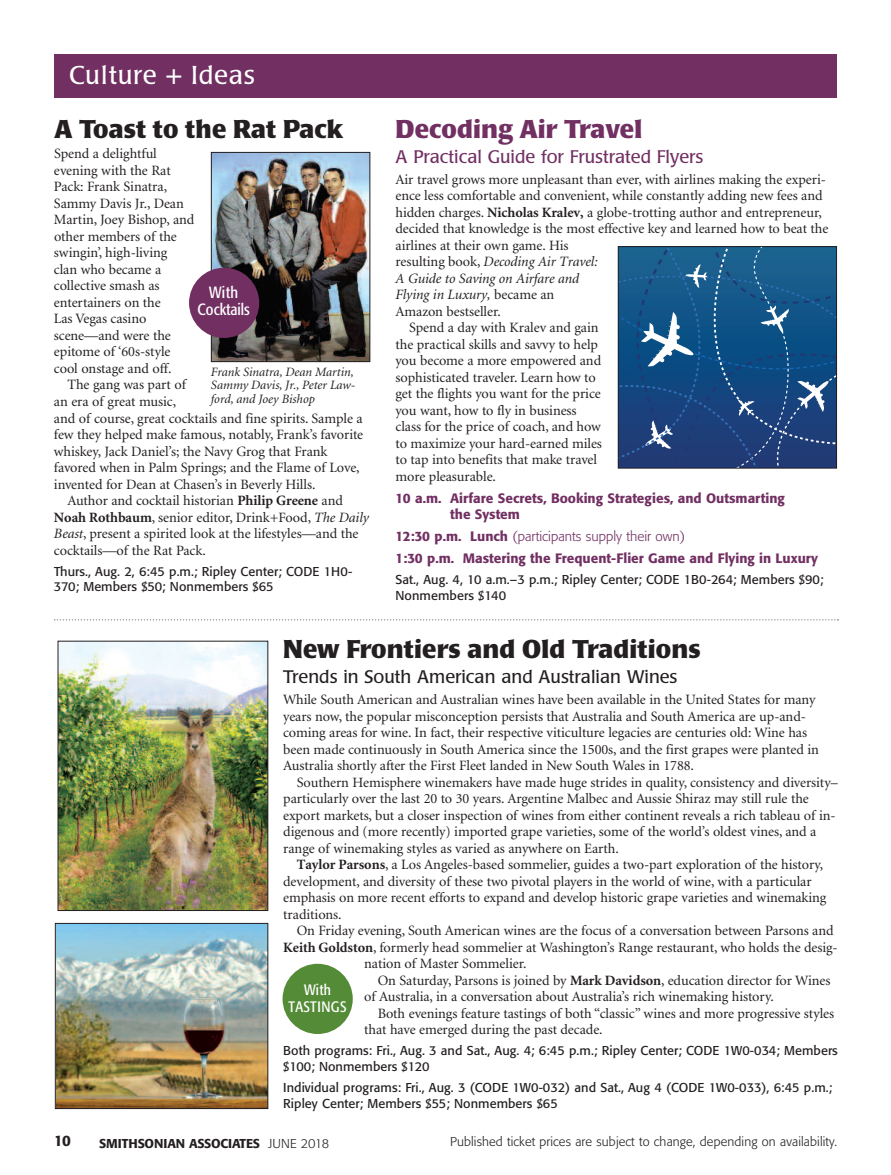
<style>
.page{position:relative;width:891px;height:1175px;background:#fff}
.page>*{position:absolute;margin:0;border:0;box-sizing:border-box;transform-origin:0 0}
.t1{font:700 25.5px "Poppl Laudatio";letter-spacing:.005em;color:#231f20}
.t2{font:700 25.5px "Poppl Laudatio";letter-spacing:.005em;color:#712f62}
.t3{font:25.5px "Poppl Laudatio";letter-spacing:.025em;color:#fff}
.t4{font:18px "Poppl Laudatio";color:#231f20}
.t5{font:18px "Poppl Laudatio";color:#712f62}
.t6{font:condensed 16.2px/16.5px "Formata";color:#fff;text-align:center}
.t7{font:condensed 15px/16.4px "Formata";letter-spacing:.02em;color:#fff;text-align:center}
.t8{font:500 15px "Formata";color:#231f20}
.t9{font:14.25px/16.5px "Minion";letter-spacing:-.005em;color:#231f20}
.t10{font:italic 14.25px "Minion";letter-spacing:-.005em;color:#231f20}
.t11{font:500 13.5px/16.5px "Formata";color:#712f62}
.t12{font:12.75px/15.8px "Formata";letter-spacing:.005em;color:#231f20}
.t13{font:italic 12.75px/13.5px "Minion";color:#231f20}
.t14{font:300 12.75px "Formata";letter-spacing:.01em;color:#231f20}
.t15{font:500 12.75px "Formata";letter-spacing:-.005em;color:#231f20}
.s1{font-weight:700}
.s2{font-style:italic}
.s3{font-style:normal}
.s4{font-weight:300}
</style>
<div class="page">
<div style="left:54px;top:54px;width:783px;height:43px;background:#712f62"></div>
<img style="left:213px;top:154px;width:155px;height:206px">
<div style="left:211px;top:152px;width:159px;height:210px;border:1px solid #231f20"></div>
<img style="left:60px;top:643px;width:206px;height:266px">
<div style="left:58px;top:641px;width:210px;height:270px;border:1px solid #231f20"></div>
<img style="left:57px;top:925px;width:209px;height:181px">
<div style="left:55px;top:923px;width:213px;height:185px;border:1px solid #231f20"></div>
<div style="left:283px;top:963px;width:70px;height:71px;background:#548b37;border-radius:50%"></div>
<svg style="left:54px;top:619px;width:785px;height:1px"></svg>
<svg style="left:620px;top:248px;width:215px;height:218px;background:#1f5488"></svg>
<div style="left:618px;top:246px;width:219px;height:222px;border:1px solid #231f20"></div>
<div style="left:189px;top:268px;width:70px;height:70px;background:#712f62;border-radius:50%"></div>
<h1 class="t3" style="left:69px;top:65px;width:187px">Culture + Ideas</h1>
<h1 class="t1" style="left:54px;top:119px;width:291px">A Toast to the Rat Pack</h1>
<p class="t9" style="left:54px;top:147px;width:142px">Spend a delightful evening with the Rat<br>Pack: Frank Sinatra,<br>Sammy Davis Jr., Dean<br>Martin, Joey Bishop, and other members of the swingin’, high-living<br>clan who became a collective smash as entertainers on the<br>Las Vegas casino scene—and were the epitome of ‘60s-style cool onstage and off.</p>
<p class="t9" style="left:54px;top:378px;width:311px;text-indent:14px">The gang was part of<br>an era of great music,<br>and of course, great cocktails and fine spirits. Sample a few they helped make famous, notably, Frank’s favorite whiskey, Jack Daniel’s; the Navy Grog that Frank favored when in Palm Springs; and the Flame of Love, invented for Dean at Chasen’s in Beverly Hills.</p>
<p class="t9" style="left:54px;top:493px;width:316px;text-indent:14px">Author and cocktail historian <span class="s1">Philip Greene</span> and <span class="s1">Noah Rothbaum</span>, senior editor, Drink+Food, <span class="s2">The Daily Beast</span>, present a spirited look at the lifestyles—and the cocktails—of the Rat Pack.</p>
<p class="t12" style="left:54px;top:564px;width:300px">Thurs., Aug. 2, 6:45 p.m.; Ripley Center; CODE 1H0-<br>370; Members $50; Nonmembers $65</p>
<p class="t6" style="left:198px;top:285px;width:54px">With<br>Cocktails</p>
<p class="t13" style="left:211px;top:366px;width:146px">Frank Sinatra, Dean Martin,<br>Sammy Davis, Jr., Peter Law&shy;ford, and Joey Bishop</p>
<h1 class="t2" style="left:396px;top:119px;width:248px">Decoding Air Travel</h1>
<p class="t5" style="left:396px;top:150px;width:309px">A Practical Guide for Frustrated Flyers</p>
<p class="t9" style="left:396px;top:172px;width:432px">Air travel grows more unpleasant than ever, with airlines making the experi-</p>
<p class="t9" style="left:396px;top:189px;width:429px">ence less comfortable and convenient, while constantly adding new fees and</p>
<p class="t9" style="left:396px;top:205px;width:428px">hidden charges. <span class="s1">Nicholas Kralev,</span> a globe-trotting author and entrepreneur,</p>
<p class="t9" style="left:396px;top:222px;width:434px">decided that knowledge is the most effective key and learned how to beat the</p>
<p class="t9" style="left:396px;top:238px;width:174px">airlines at their own game. His</p>
<p class="t10" style="left:396px;top:256px;width:204px"><span class="s3">resulting book,</span> Decoding Air Travel:</p>
<p class="t10" style="left:396px;top:273px;width:185px">A Guide to Saving on Airfare and</p>
<p class="t10" style="left:396px;top:289px;width:160px">Flying in Luxury, <span class="s3">became an</span></p>
<p class="t9" style="left:396px;top:304px;width:107px">Amazon bestseller.</p>
<p class="t9" style="left:409px;top:320px;width:191px">Spend a day with Kralev and gain</p>
<p class="t9" style="left:396px;top:337px;width:204px">the practical skills and savvy to help</p>
<p class="t9" style="left:396px;top:353px;width:207px">you become a more empowered and</p>
<p class="t9" style="left:396px;top:370px;width:202px">sophisticated traveler. Learn how to</p>
<p class="t9" style="left:396px;top:386px;width:207px">get the flights you want for the price</p>
<p class="t9" style="left:396px;top:403px;width:183px">you want, how to fly in business</p>
<p class="t9" style="left:396px;top:419px;width:207px">class for the price of coach, and how</p>
<p class="t9" style="left:396px;top:436px;width:208px">to maximize your hard-earned miles</p>
<p class="t9" style="left:396px;top:452px;width:203px">to tap into benefits that make travel</p>
<p class="t9" style="left:396px;top:469px;width:102px">more pleasurable.</p>
<p class="t11" style="left:450px;top:491px;width:336px;text-indent:-55px">10 a.m. Airfare Secrets, Booking Strategies, and Outsmarting the System</p>
<p class="t11" style="left:396px;top:526px;width:424px;line-height:21.9px">12:30 p.m. Lunch <span class="s4">(participants supply their own)<br></span>1:30 p.m. Mastering the Frequent-Flier Game and Flying in Luxury</p>
<p class="t12" style="left:396px;top:573px;width:430px">Sat., Aug. 4, 10 a.m.–3 p.m.; Ripley Center; CODE 1B0-264; Members $90;<br>Nonmembers $140</p>
<h1 class="t1" style="left:283px;top:639px;width:419px">New Frontiers and Old Traditions</h1>
<p class="t4" style="left:283px;top:670px;width:396px">Trends in South American and Australian Wines</p>
<p class="t9" style="left:283px;top:692px;width:537px">While South American and Australian wines have been available in the United States for many years now, the popular misconception persists that Australia and South America are up-and&shy;coming areas for wine. In fact, their respective viticulture legacies are centuries old: Wine has been made continuously in South America since the 1500s, and the first grapes were planted in Australia shortly after the First Fleet landed in New South Wales in 1788.</p>
<p class="t9" style="left:283px;top:775px;width:556px;text-indent:14px">Southern Hemisphere winemakers have made huge strides in quality, consistency and diversity– particularly over the last 20 to 30 years. Argentine Malbec and Aussie Shiraz may still rule the export markets, but a closer inspection of wines from either continent reveals a rich tableau of in&shy;digenous and (more recently) imported grape varieties, some of the world’s oldest vines, and a range of winemaking styles as varied as anywhere on Earth.</p>
<p class="t9" style="left:283px;top:857px;width:545px;text-indent:13px"><span class="s1">Taylor Parsons</span>, a Los Angeles-based sommelier, guides a two-part exploration of the history, development, and diversity of these two pivotal players in the world of wine, with a particular emphasis on more recent efforts to expand and develop historic grape varieties and winemaking traditions.</p>
<p class="t9" style="left:297px;top:923px;width:538px">On Friday evening, South American wines are the focus of a conversation between Parsons and</p>
<p class="t9" style="left:283px;top:940px;width:556px"><span class="s1">Keith Goldston</span>, formerly head sommelier at Washington’s Range restaurant, who holds the desig-</p>
<p class="t9" style="left:364px;top:956px;width:164px">nation of Master Sommelier.</p>
<p class="t9" style="left:378px;top:973px;width:454px">On Saturday, Parsons is joined by <span class="s1">Mark Davidson</span>, education director for Wines</p>
<p class="t9" style="left:364px;top:989px;width:411px">of Australia, in a conversation about Australia’s rich winemaking history.</p>
<p class="t9" style="left:378px;top:1006px;width:458px">Both evenings feature tastings of both “classic” wines and more progressive styles</p>
<p class="t9" style="left:364px;top:1022px;width:240px">that have emerged during the past decade.</p>
<p class="t12" style="left:283px;top:1044px;width:556px">Both programs: Fri., Aug. 3 and Sat., Aug. 4; 6:45 p.m.; Ripley Center; CODE 1W0-034; Members $100; Nonmembers $120</p>
<p class="t12" style="left:283px;top:1081px;width:551px">Individual programs: Fri., Aug. 3 (CODE 1W0-032) and Sat., Aug 4 (CODE 1W0-033), 6:45 p.m.;<br>Ripley Center; Members $55; Nonmembers $65</p>
<p class="t7" style="left:289px;top:983px;width:59px">With<br>TASTINGS</p>
<p class="t8" style="left:54px;top:1134px;width:18px">10</p>
<p class="t15" style="left:99px;top:1137px;width:232px">SMITHSONIAN ASSOCIATES <span class="s4">JUNE 2018</span></p>
<p class="t14" style="left:450px;top:1136px;width:388px">Published ticket prices are subject to change, depending on availability.</p>
</div>
